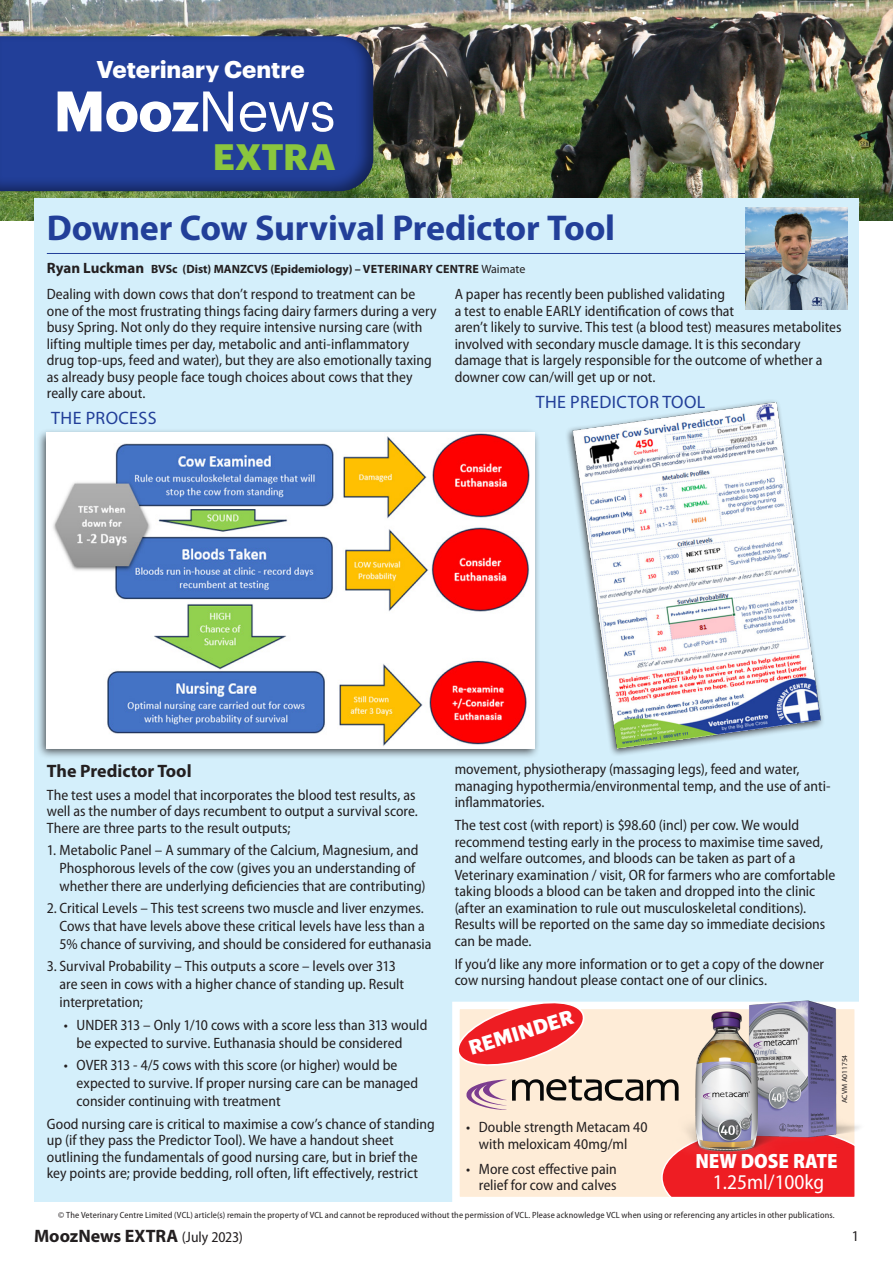
<style>
.page{position:relative;width:893px;height:1263px;background:#fff}
.page>*{position:absolute;margin:0;border:0;box-sizing:border-box;transform-origin:0 0}
.t1{font:700 55.65px "Graphik";color:#fff}
.t2{font:700 36px "Myriad Pro";letter-spacing:-.005em;color:#223f99}
.t3{font:700 36px "Graphik";letter-spacing:-.005em;color:#8bc63e}
.t4{font:700 23.7px "Graphik";color:#fff}
.t5{font:semi-condensed 21px "Myriad Pro";color:#fff}
.t6{font:900 semi-condensed 20.7px "Myriad Pro";color:#fff}
.text{font:700 19.95px "Graphik";color:#fff}
.text-2{font:700 18px "Myriad Pro";color:#231f20}
.t7{font:18px "Myriad Pro";letter-spacing:.02em;color:#223f99}
.text-3{font:semi-condensed 15px/16.5px "Myriad Pro";color:#231f20}
.text-4{font:700 12px "Myriad Pro";color:#231f20}
.t8{font:semi-condensed 9px "Myriad Pro";letter-spacing:.015em;color:#231f20}
.t9{font:7.5px "Myriad Pro";color:#231f20}
.s1{font-weight:400}
.s2{font-size:15px}
.s3{font-weight:400;font-stretch:semi-condensed;font-size:15px}
</style>
<div class="page">
<img style="left:0;top:0;width:893px;height:221px">
<div style="left:0;top:35px;width:378px;height:159px;background:#231f20;opacity:.5"></div>
<div style="left:34px;top:198px;width:825px;height:1003px;background:#d4effb"></div>
<hr style="left:47px;top:253px;width:711px;height:1px;background:#223f99">
<img style="left:745px;top:208px;width:102px;height:102px">
<div style="left:36px;top:428px;width:504px;height:331px;background:#231f20;opacity:.75"></div>
<img style="left:47px;top:433px;width:487px;height:315px">
<div style="left:565px;top:399px;width:260px;height:358px;background:#231f20;opacity:.75"></div>
<img style="left:572px;top:402px;width:248px;height:346px">
<div style="left:456px;top:1005px;width:402px;height:195px;background:#feecd7"></div>
<div style="left:661px;top:1160px;width:192px;height:35px;background:#ee1d23"></div>
<div style="left:452px;top:1002px;width:410px;height:202px;border:8px solid #fff"></div>
<svg style="left:454px;top:1001px;width:133px;height:68px"></svg>
<img style="left:657px;top:1000px;width:205px;height:160px">
<svg style="left:466px;top:1076px;width:213px;height:34px"></svg>
<p class="t4" style="left:96px;top:51px;width:210px">Veterinary Centre</p>
<p class="t1" style="left:54px;top:68px;width:283px">Mooz<span class="s1">News</span></p>
<p class="t3" style="left:213px;top:129px;width:124px">EXTRA</p>
<p class="t2" style="left:47px;top:204px;width:570px">Downer Cow Survival Predictor Tool</p>
<p class="text-4" style="left:47px;top:261px;width:480px"><span class="s2">Ryan Luckman</span> BVSc (Dist) MANZCVS (Epidemiology) – VETERINARY CENTRE <span class="s1">Waimate</span></p>
<p class="text-3" style="left:47px;top:286px;width:391px">Dealing with down cows that don’t respond to treatment can be one of the most frustrating things facing dairy farmers during a very busy Spring. Not only do they require intensive nursing care (with lifting multiple times per day, metabolic and anti-inflammatory drug top-ups, feed and water), but they are also emotionally taxing as already busy people face tough choices about cows that they really care about.</p>
<p class="text-3" style="left:455px;top:286px;width:388px">A paper has recently been published validating<br>a test to enable EARLY identification of cows that<br>aren’t likely to survive. This test (a blood test) measures metabolites involved with secondary muscle damage. It is this secondary damage that is largely responsible for the outcome of whether a downer cow can/will get up or not.</p>
<p class="t7" style="left:536px;top:391px;width:171px">THE PREDICTOR TOOL</p>
<p class="t7" style="left:51px;top:407px;width:107px">THE PROCESS</p>
<p class="text-2" style="left:47px;top:759px;width:146px">The Predictor Tool</p>
<p class="text-3" style="left:47px;top:787px;width:373px">The test uses a model that incorporates the blood test results, as well as the number of days recumbent to output a survival score.<br>There are three parts to the result outputs;</p>
<p class="text-3" style="left:60px;top:841px;width:368px;line-height:18px;text-indent:-13px">1. Metabolic Panel – A summary of the Calcium, Magnesium, and<br>Phosphorous levels of the cow (gives you an understanding of whether there are underlying deficiencies that are contributing)</p>
<p class="text-3" style="left:60px;top:899px;width:373px;line-height:18px;text-indent:-13px">2. Critical Levels – This test screens two muscle and liver enzymes.<br>Cows that have levels above these critical levels have less than a<br>5% chance of surviving, and should be considered for euthanasia</p>
<p class="text-3" style="left:60px;top:958px;width:346px;line-height:18px;text-indent:-13px">3. Survival Probability – This outputs a score – levels over 313 are seen in cows with a higher chance of standing up. Result interpretation;</p>
<p class="text-3" style="left:77px;top:1016px;width:352px;line-height:18px;text-indent:-13px">• UNDER 313 – Only 1/10 cows with a score less than 313 would be expected to survive. Euthanasia should be considered</p>
<p class="text-3" style="left:77px;top:1056px;width:343px;line-height:18px;text-indent:-13px">• OVER 313 - 4/5 cows with this score (or higher) would be expected to survive. If proper nursing care can be managed consider continuing with treatment</p>
<p class="text-3" style="left:47px;top:1116px;width:389px">Good nursing care is critical to maximise a cow’s chance of standing up (if they pass the Predictor Tool). We have a handout sheet outlining the fundamentals of good nursing care, but in brief the key points are; provide bedding, roll often, lift effectively, restrict</p>
<p class="text-3" style="left:455px;top:761px;width:377px">movement, physiotherapy (massaging legs), feed and water, managing hypothermia/environmental temp, and the use of anti&shy;inflammatories.</p>
<p class="text-3" style="left:455px;top:817px;width:382px">The test cost (with report) is $98.60 (incl) per cow. We would recommend testing early in the process to maximise time saved, and welfare outcomes, and bloods can be taken as part of a Veterinary examination / visit, OR for farmers who are comfortable taking bloods a blood can be taken and dropped into the clinic (after an examination to rule out musculoskeletal conditions).<br>Results will be reported on the same day so immediate decisions can be made.</p>
<p class="text-3" style="left:455px;top:956px;width:371px">If you’d like any more information or to get a copy of the downer cow nursing handout please contact one of our clinics.</p>
<p class="text" style="left:465px;top:1033px;width:110px;rotate:-17deg">REMINDER</p>
<p class="text-3" style="left:466px;top:1119px;width:183px;text-align:center">• Double strength Metacam 40 with meloxicam 40mg/ml</p>
<p class="text-3" style="left:466px;top:1161px;width:152px;text-align:right">• More cost effective pain relief for cow and calves</p>
<p class="t9" style="left:840px;top:1103px;width:50px;rotate:-90deg">ACVM A011754</p>
<p class="t6" style="left:695px;top:1149px;width:144px">NEW DOSE RATE</p>
<p class="t5" style="left:713px;top:1170px;width:113px">1.25ml/100kg</p>
<p class="t8" style="left:58px;top:1210px;width:778px">© The Veterinary Centre Limited (VCL) article(s) remain the property of VCL and cannot be reproduced without the permission of VCL. Please acknowledge VCL when using or referencing any articles in other publications.</p>
<p class="text-2" style="left:34px;top:1224px;width:210px">MoozNews EXTRA <span class="s3">(July 2023)</span></p>
<p class="text-3" style="left:852px;top:1228px;width:9px">1</p>
</div>
